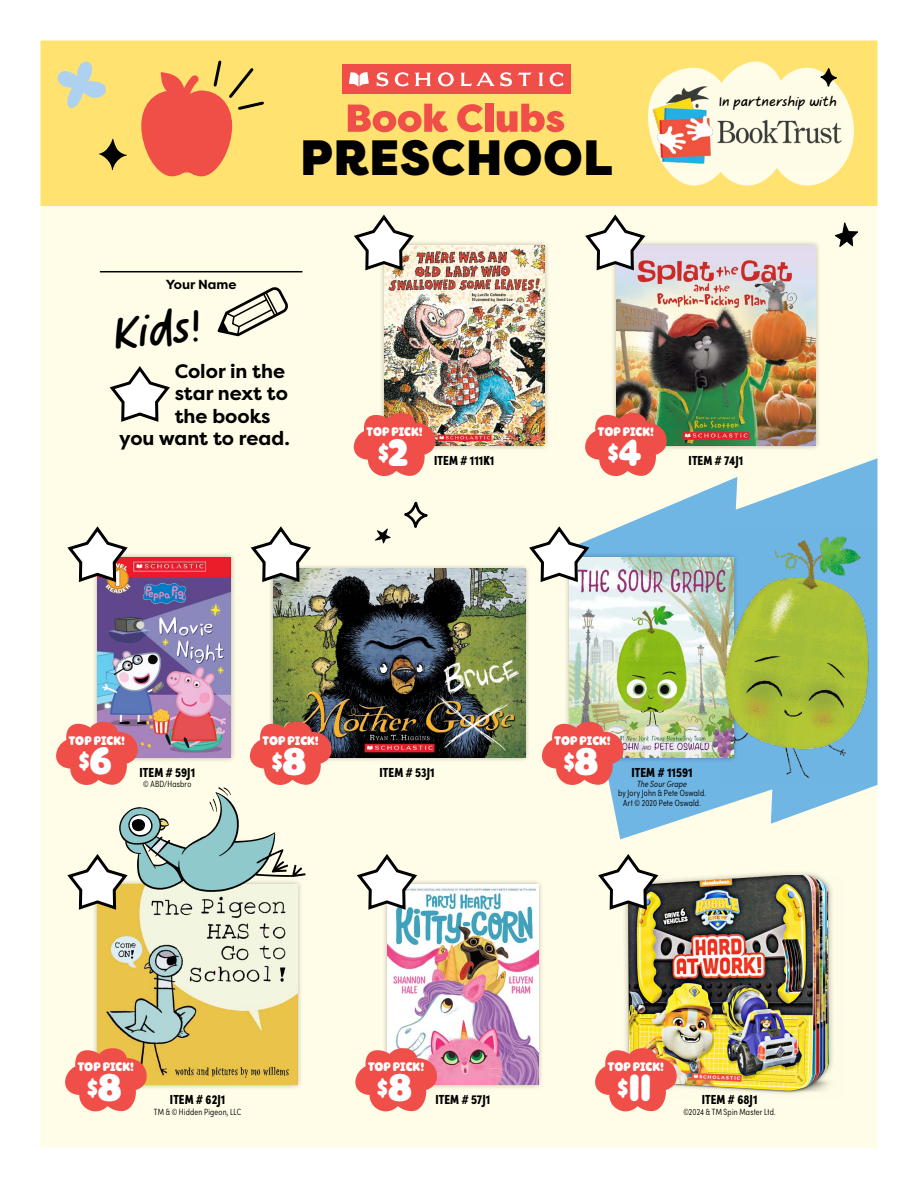
<style>
.page{position:relative;width:918px;height:1188px;background:#fff}
.page>*{position:absolute;margin:0;border:0;box-sizing:border-box;transform-origin:0 0}
.t1{font:900 49.5px "Filson Pro";letter-spacing:.02em;color:#000}
.t2{font:39.3px "Take Note";color:#000}
.t3{font:700 36.75px "Rabie";color:#fff}
.t4{font:700 19.5px "Filson Pro";color:#000}
.t5{font:700 19.5px "Rabie";color:#fff}
.t6{font:900 13.2px "Sofia Pro Condensed";letter-spacing:.005em;color:#000}
.t7{font:700 13.2px "Filson Pro";color:#000}
.t8{font:700 12px "Rabie";color:#fff}
.t9{font:11.4px "Take Note";letter-spacing:-.005em;color:#000}
.t10{font:300 9px/9.4px "Sofia Pro Condensed";letter-spacing:.02em;color:#000;text-align:center}
.t11{font:italic 300 9px "Sofia Pro Condensed";letter-spacing:.02em;color:#000}
.s1{font-size:36.75px}
</style>
<div class="page">
<img style="left:40px;top:40px;width:838px;height:1108px">
<h1 class="t1" style="left:300px;top:126px;width:314px">PRESCHOOL</h1>
<p class="t9" style="left:719px;top:93px;width:120px">In partnership with</p>
<h3 class="t7" style="left:166px;top:276px;width:72px">Your Name</h3>
<h2 class="t2" style="left:111px;top:303px;width:90px;rotate:-4deg">Kids!</h2>
<h3 class="t4" style="left:175px;top:359px;width:112px">Color in the</h3>
<h3 class="t4" style="left:175px;top:381px;width:115px">star next to</h3>
<h3 class="t4" style="left:175px;top:404px;width:97px">the books</h3>
<h3 class="t4" style="left:119px;top:426px;width:172px">you want to read.</h3>
<h3 class="t8" style="left:367px;top:425px;width:58px">TOP PICK!</h3>
<h3 class="t5" style="left:378px;top:442px;width:32px">$<span class="s1">2</span></h3>
<h3 class="t8" style="left:598px;top:425px;width:58px">TOP PICK!</h3>
<h3 class="t5" style="left:608px;top:442px;width:35px">$<span class="s1">4</span></h3>
<h3 class="t6" style="left:434px;top:450px;width:61px">ITEM # 111K1</h3>
<h3 class="t6" style="left:689px;top:450px;width:56px">ITEM # 74J1</h3>
<h3 class="t8" style="left:69px;top:733px;width:58px">TOP PICK!</h3>
<h3 class="t5" style="left:79px;top:750px;width:35px">$<span class="s1">6</span></h3>
<h3 class="t6" style="left:140px;top:762px;width:57px">ITEM # 59J1</h3>
<p class="t10" style="left:143px;top:779px;width:50px">© ABD/Hasbro</p>
<h3 class="t8" style="left:263px;top:733px;width:58px">TOP PICK!</h3>
<h3 class="t5" style="left:272px;top:750px;width:36px">$<span class="s1">8</span></h3>
<h3 class="t6" style="left:380px;top:762px;width:57px">ITEM # 53J1</h3>
<h3 class="t8" style="left:555px;top:733px;width:58px">TOP PICK!</h3>
<h3 class="t5" style="left:564px;top:750px;width:36px">$<span class="s1">8</span></h3>
<h3 class="t6" style="left:631px;top:762px;width:63px">ITEM # 11591</h3>
<p class="t11" style="left:637px;top:777px;width:51px">The Sour Grape</p>
<p class="t10" style="left:618px;top:788px;width:89px">by Jory John &amp; Pete Oswald.<br>Art © 2020 Pete Oswald.</p>
<h3 class="t8" style="left:78px;top:1060px;width:58px">TOP PICK!</h3>
<h3 class="t5" style="left:87px;top:1077px;width:36px">$<span class="s1">8</span></h3>
<h3 class="t6" style="left:170px;top:1089px;width:57px">ITEM # 62J1</h3>
<p class="t10" style="left:154px;top:1106px;width:89px">TM &amp; © Hidden Pigeon, LLC</p>
<h3 class="t8" style="left:368px;top:1060px;width:58px">TOP PICK!</h3>
<h3 class="t5" style="left:377px;top:1077px;width:36px">$<span class="s1">8</span></h3>
<h3 class="t6" style="left:435px;top:1089px;width:56px">ITEM # 57J1</h3>
<h3 class="t8" style="left:608px;top:1060px;width:58px">TOP PICK!</h3>
<h3 class="t3" style="left:617px;top:1067px;width:36px"><sup>$</sup>11</h3>
<h3 class="t6" style="left:702px;top:1089px;width:57px">ITEM # 68J1</h3>
<p class="t10" style="left:683px;top:1106px;width:94px">©2024 &amp; TM Spin Master Ltd.</p>
</div>
